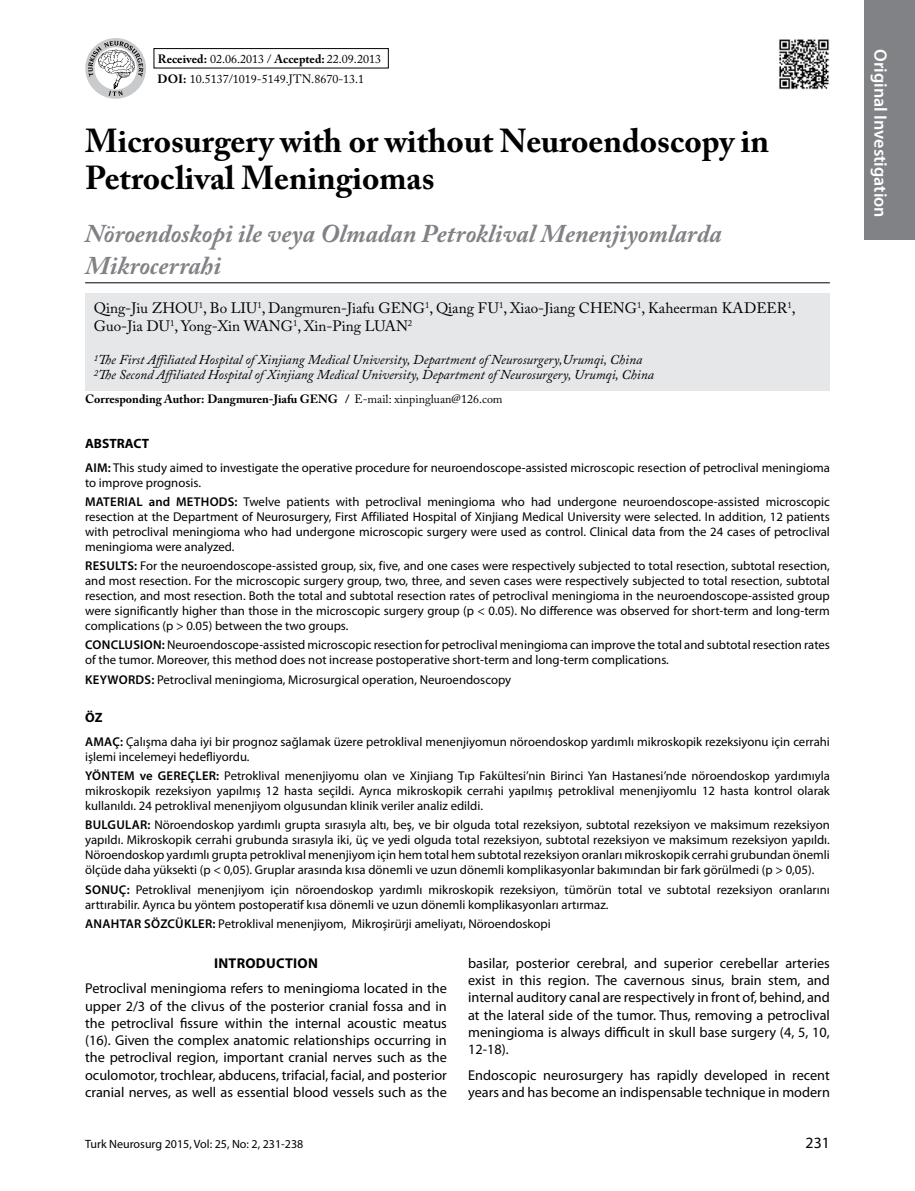
<style>
.page{position:relative;width:915px;height:1191px;background:#fff}
.page>*{position:absolute;margin:0;border:0;box-sizing:border-box;transform-origin:0 0}
.t1{font:700 33px/37.5px "Adobe Caslon Pro";color:#000}
.t2{font:italic 700 25.5px/31.5px "Adobe Caslon Pro";color:#808285}
.t3{font:600 18px "Myriad Pro";color:#fff}
.t4{font:15.75px "Myriad Pro";color:#000}
.t5{font:15px/18px "Adobe Caslon Pro";color:#000}
.t6{font:14.25px/17.2px "Myriad Pro";color:#000;text-align:justify}
.t7{font:700 14.25px "Myriad Pro";color:#000}
.t8{font:italic 13.5px/15px "Adobe Caslon Pro";color:#000}
.t9{font:700 13.5px "Myriad Pro";color:#000}
.t10{font:12.75px/15px "Myriad Pro";color:#000}
.t11{font:600 12.75px "Myriad Pro";letter-spacing:.01em;color:#000}
.t12{font:12px/20.2px "Adobe Caslon Pro";color:#000}
.t13{font:700 12px "Adobe Caslon Pro";color:#000}
.t14{font:12px "Myriad Pro";color:#000}
.s1{font-weight:700}
.s2{font-weight:400}
.s3{font-weight:600}
</style>
<div class="page">
<div style="left:863px;top:0;width:51px;height:240px;background:#808285"></div>
<div style="left:153px;top:48px;width:235px;height:20px;border:1px solid #000"></div>
<svg style="left:85px;top:38px;width:61px;height:61px"></svg>
<svg style="left:88px;top:41px;width:55px;height:55px"></svg>
<div style="left:85px;top:292px;width:744px;height:98px;background:#e6e7e8"></div>
<hr style="left:85px;top:282px;width:744px;height:1px;background:#000">
<img style="left:779px;top:39px;width:50px;height:50px">
<p class="t12" style="left:158px;top:48px;width:225px"><span class="s1">Received:</span> 02.06.2013 / <span class="s1">Accepted:</span> 22.09.2013<br><span class="s1">DOI:</span> 10.5137/1019-5149.JTN.8670-13.1</p>
<h1 class="t1" style="left:85px;top:122px;width:685px">Microsurgery with or without Neuroendoscopy in<br>Petroclival Meningiomas</h1>
<h2 class="t2" style="left:85px;top:218px;width:637px">Nöroendoskopi ile veya Olmadan Petroklival Menenjiyomlarda<br>Mikrocerrahi</h2>
<p class="t5" style="left:94px;top:299px;width:703px">Qing-Jiu ZHOU<sup>1</sup>, Bo LIU <sup>1</sup>, Dangmuren-Jiafu GENG<sup>1</sup>, Qiang FU<sup>1</sup>, Xiao-Jiang CHENG<sup>1</sup>, Kaheerman Kadeer<sup>1</sup>,<br>Guo-Jia DU<sup>1</sup>, Yong-Xin WANG<sup>1</sup>, Xin-Ping LUA</p>
<p class="t5" style="left:396px;top:317px;width:18px">N<sup>2</sup></p>
<p class="t8" style="left:94px;top:352px;width:561px"><sup>1</sup>The First Affiliated Hospital of Xinjiang Medical University, Department of Neurosurgery,Urumqi, China<br><sup>2</sup>The Second Affiliated Hospital of Xinjiang Medical University, Department of Neurosurgery, Urumqi, China</p>
<p class="t13" style="left:85px;top:392px;width:419px">Corresponding Author: Dangmuren-Jiafu GEN G / <span class="s2">E-mail: xinpingluan@126.com</span></p>
<p class="t9" style="left:85px;top:435px;width:65px">ABSTRACT</p>
<p class="t10" style="left:85px;top:460px;width:746px"><span class="s3">AIM:</span> This study aimed to investigate the operative procedure for neuroendoscope-assisted microscopic resection of petroclival meningioma to improve prognosis.</p>
<p class="t11" style="left:85px;top:493px;width:9px">MATER</p>
<p class="t11" style="left:125px;top:493px;width:61px">IAL AND MET</p>
<p class="t10" style="left:85px;top:494px;width:746px;text-align:justify;text-indent:116px"><span class="s3">HODS:</span> Twelve patients with petroclival meningioma who had undergone neuroendoscope-assisted microscopic resection at the Department of Neurosurgery, First Affiliated Hospital of Xinjiang Medical University were selected. In addition, 12 patients with petroclival meningioma who had undergone microscopic surgery were used as control. Clinical data from the 24 cases of petroclival meningioma were analyzed.</p>
<p class="t10" style="left:85px;top:558px;width:746px;text-align:justify"><span class="s3">RESULTS:</span> For the neuroendoscope-assisted group, six, five, and one cases were respectively subjected to total resection, subtotal resection, and most resection. For the microscopic surgery group, two, three, and seven cases were respectively subjected to total resection, subtotal resection, and most resection. Both the total and subtotal resection rates of petroclival meningioma in the neuroendoscope-assisted group were significantly higher than those in the microscopic surgery group (p &lt; 0.05). No difference was observed for short-term and long-term complications (p &gt; 0.05) between the two groups.</p>
<p class="t10" style="left:85px;top:637px;width:746px"><span class="s3">CONCLUSION:</span> Neuroendoscope-assisted microscopic resection for petroclival meningioma can improve the total and subtotal resection rates of the tumor. Moreover, this method does not increase postoperative short-term and long-term complications.</p>
<p class="t10" style="left:85px;top:672px;width:427px"><span class="s3">KEYWORDS:</span> Petroclival meningioma, Microsurgical operation, Neuroendoscopy</p>
<p class="t9" style="left:85px;top:709px;width:19px">ÖZ</p>
<p class="t10" style="left:85px;top:734px;width:746px"><span class="s3">AMAÇ:</span> Çalışma daha iyi bir prognoz sağlamak üzere petroklival menenjiyomun nöroendoskop yardımlı mikroskopik rezeksiyonu için cerrahi işlemi incelemeyi hedefliyordu.</p>
<p class="t10" style="left:85px;top:768px;width:746px;text-align:justify"><span class="s3">YÖNTEM VE GEREÇLER:</span> Petroklival menenjiyomu olan ve Xinjiang Tıp Fakültesi’nin Birinci Yan Hastanesi’nde nöroendoskop yardımıyla mikroskopik rezeksiyon yapılmış 12 hasta seçildi. Ayrıca mikroskopik cerrahi yapılmış petroklival menenjiyomlu 12 hasta kontrol olarak kullanıldı. 24 petroklival menenjiyom olgusundan klinik veriler analiz edildi.</p>
<p class="t10" style="left:85px;top:817px;width:746px;text-align:justify"><span class="s3">BULGULAR:</span> Nöroendoskop yardımlı grupta sırasıyla altı, beş, ve bir olguda total rezeksiyon, subtotal rezeksiyon ve maksimum rezeksiyon yapıldı. Mikroskopik cerrahi grubunda sırasıyla iki, üç ve yedi olguda total rezeksiyon, subtotal rezeksiyon ve maksimum rezeksiyon yapıldı.<br>Nöroendoskop yardımlı grupta petroklival menenjiyom için hem total hem subtotal rezeksiyon oranları mikroskopik cerrahi grubundan önemli ölçüde daha yüksekti (p &lt; 0,05). Gruplar arasında kısa dönemli ve uzun dönemli komplikasyonlar bakımından bir fark görülmedi (p &gt; 0,05).</p>
<p class="t10" style="left:85px;top:881px;width:746px"><span class="s3">SONUÇ:</span> Petroklival menenjiyom için nöroendoskop yardımlı mikroskopik rezeksiyon, tümörün total ve subtotal rezeksiyon oranlarını arttırabilir. Ayrıca bu yöntem postoperatif kısa dönemli ve uzun dönemli komplikasyonları artırmaz.</p>
<p class="t10" style="left:85px;top:916px;width:467px"><span class="s3">ANAHTAR SÖZCÜKLER:</span> Petroklival menenjiyom, Mikroşirürji ameliyatı, Nöroendoskopi</p>
<p class="t7" style="left:214px;top:953px;width:15px">INTRODUCTION</p>
<p class="t6" style="left:85px;top:979px;width:363px">Petroclival meningioma refers to meningioma located in the upper 2/3 of the clivus of the posterior cranial fossa and in the petroclival fissure within the internal acoustic meatus (16). Given the complex anatomic relationships occurring in the petroclival region, important cranial nerves such as the oculomotor, trochlear, abducens, trifacial, facial, and posterior cranial nerves, as well as essential blood vessels such as the</p>
<p class="t6" style="left:468px;top:954px;width:363px">basilar, posterior cerebral, and superior cerebellar arteries exist in this region. The cavernous sinus, brain stem, and internal auditory canal are respectively in front of, behind, and at the lateral side of the tumor. Thus, removing a petroclival meningioma is always difficult in skull base surgery (4, 5, 10, 12-18).</p>
<p class="t6" style="left:468px;top:1066px;width:363px">Endoscopic neurosurgery has rapidly developed in recent years and has become an indispensable technique in modern</p>
<p class="t14" style="left:85px;top:1137px;width:220px">Turk Neurosurg 2015, Vol: 25, No: 2, 231-238</p>
<p class="t4" style="left:805px;top:1133px;width:26px">231</p>
<h3 class="t3" style="left:891px;top:49px;width:170px;rotate:90deg">ORIGINAL INVESTIGATION</h3>
</div>
